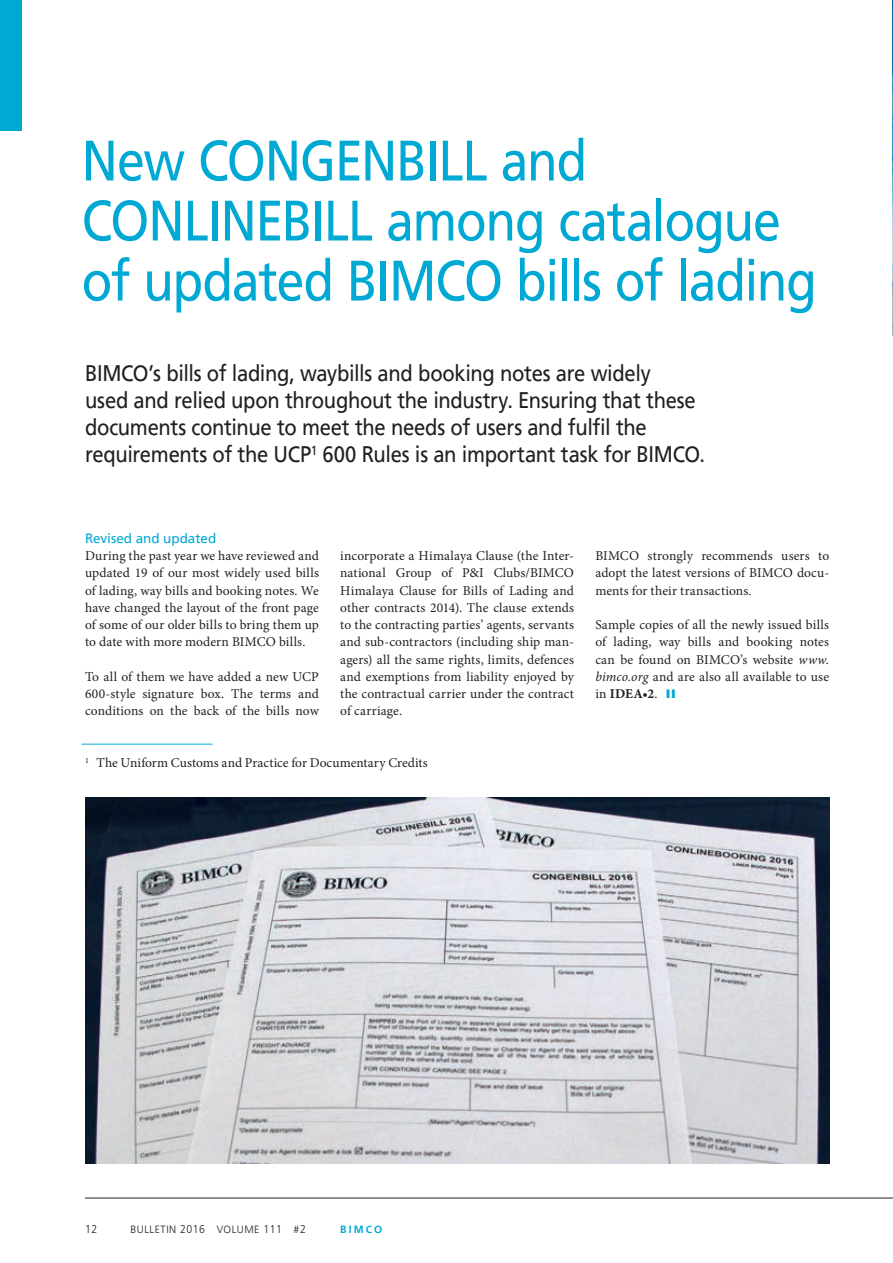
<style>
.page{position:relative;width:893px;height:1263px;background:#fff}
.page>*{position:absolute;margin:0;border:0;box-sizing:border-box;transform-origin:0 0}
.t1{font:57px/60px "Frutiger";letter-spacing:-.025em;color:#00a9d4;scale:.88 1}
.t2{font:22.5px/27px "Frutiger";letter-spacing:-.02em;color:#231f20;scale:.9 1}
.t3{font:13.5px/17.2px "Minion Pro";letter-spacing:.005em;color:#231f20;text-align:justify}
.t4{font:13.5px "Frutiger";color:#00a9d4}
.t5{font:300 11.4px "Frutiger";color:#231f20;scale:.93 1}
.t6{font:300 10.5px "Frutiger";letter-spacing:.05em;color:#231f20}
.t7{font:700 10.5px "Frutiger";letter-spacing:.2em;color:#00a9d4}
.s1{font-style:italic}
.s2{font-weight:700}
.s3{font-family:"Frutiger";font-weight:900;font-size:11.4px;color:#00a9d4}
.s4{font-size:11.4px}
</style>
<div class="page">
<hr style="left:85px;top:1198px;width:808px;height:1px;background:#231f20">
<img style="left:892px;top:1px;width:1px;height:335px">
<div style="left:0;top:0;width:21px;height:130px;background:#00a9d4"></div>
<hr style="left:82px;top:744px;width:131px;height:1px;background:#00a9d4">
<img style="left:85px;top:797px;width:744px;height:367px">
<h1 class="t1" style="left:82px;top:131px;width:837px">New CONGENBILL and<br>CONLINEBILL among catalogue of updated BIMCO bills of lading</h1>
<p class="t2" style="left:85px;top:360px;width:690px">BIMCO’s bills of lading, waybills and booking notes are widely<br>used and relied upon throughout the industry. Ensuring that these documents continue to meet the needs of users and fulfil the requirements of the UCP<sup>1</sup> 600 Rules is an important task for BIMCO.</p>
<p class="t4" style="left:85px;top:530px;width:133px">Revised and updated</p>
<p class="t3" style="left:85px;top:547px;width:235px">During the past year we have reviewed and updated 19 of our most widely used bills of lading, way bills and booking notes. We have changed the layout of the front page of some of our older bills to bring them up to date with more modern BIMCO bills.</p>
<p class="t3" style="left:85px;top:668px;width:235px">To all of them we have added a new UCP 600-style signature box. The terms and conditions on the back of the bills now</p>
<p class="t3" style="left:340px;top:547px;width:235px">incorporate a Himalaya Clause (the Inter&shy;national Group of P&amp;I Clubs/BIMCO Himalaya Clause for Bills of Lading and other contracts 2014). The clause extends to the contracting parties’ agents, servants and sub-contractors (including ship man&shy;agers) all the same rights, limits, defences and exemptions from liability enjoyed by the contractual carrier under the contract of carriage.</p>
<p class="t3" style="left:595px;top:547px;width:235px">BIMCO strongly recommends users to adopt the latest versions of BIMCO docu&shy;ments for their transactions.</p>
<p class="t3" style="left:595px;top:616px;width:235px">Sample copies of all the newly issued bills of lading, way bills and booking notes can be found on BIMCO’s website <span class="s1">www. bimco.org</span> and are also all available to use in <span class="s2">IDEA•2</span>. <span class="s3">ll</span></p>
<p class="t3" style="left:85px;top:754px;width:344px"><sup>1</sup> The Uniform Customs and Practice for Documentary Credits</p>
<p class="t5" style="left:85px;top:1222px;width:15px">12</p>
<p class="t6" style="left:131px;top:1223px;width:177px">BULLETIN <span class="s4">2016</span> VOLUME <span class="s4">111</span> #<span class="s4">2</span></p>
<p class="t7" style="left:340px;top:1223px;width:44px">BIMCO</p>
</div>
